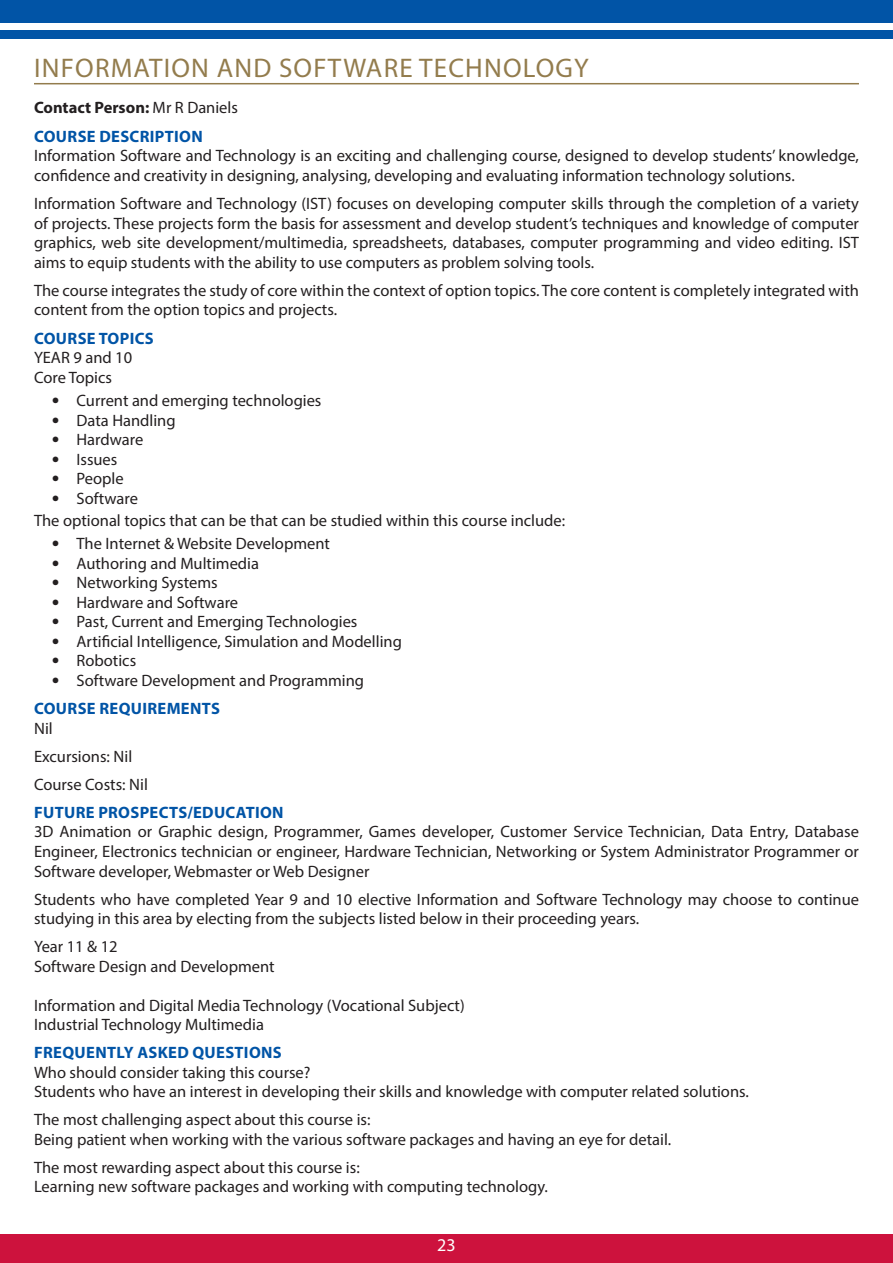
<style>
.page{position:relative;width:893px;height:1263px;background:#fff}
.page>*{position:absolute;margin:0;border:0;box-sizing:border-box;transform-origin:0 0}
.Heading_1{font:27px "Myriad Pro";letter-spacing:.045em;color:#937c4d}
.t1{font:18px "Myriad Pro";color:#fff}
.Paragraph_Body{font:16.5px/19.5px "Myriad Pro";color:#231f20}
.Paragrapaph_Semi_bol{font:16.5px "Myriad Pro";color:#231f20}
.Sub_Head_10{font:700 16.5px "Myriad Pro";letter-spacing:.02em;color:#0154a6}
.Paragraph_Body-2{font:700 16.5px "Myriad Pro";color:#231f20}
.s1{font-weight:400}
.s2{font-family:"Calibri";font-size:18px}
</style>
<div class="page">
<div style="left:0;top:1234px;width:893px;height:29px;background:#cd123d"></div>
<div style="left:0;top:0;width:893px;height:22px;background:#0154a6"></div>
<div style="left:0;top:31px;width:893px;height:8px;background:#0154a6"></div>
<hr style="left:34px;top:83px;width:825px;height:1px;background:#937c4d">
<p class="Heading_1" style="left:34px;top:51px;width:556px">INFORMATION AND SOFTWARE TECHNOLOGY</p>
<p class="Paragraph_Body-2" style="left:34px;top:97px;width:205px">Contact Person: <span class="s1">Mr R Daniels</span></p>
<p class="Sub_Head_10" style="left:34px;top:125px;width:170px">COURSE DESCRIPTION</p>
<p class="Paragraph_Body" style="left:34px;top:146px;width:826px">Information Software and Technology is an exciting and challenging course, designed to develop students’ knowledge, confidence and creativity in designing, analysing, developing and evaluating information technology solutions.</p>
<p class="Paragraph_Body" style="left:34px;top:193px;width:826px;text-align:justify">Information Software and Technology (IST) focuses on developing computer skills through the completion of a variety of projects. These projects form the basis for assessment and develop student’s techniques and knowledge of computer graphics, web site development/multimedia, spreadsheets, databases, computer programming and video editing. IST aims to equip students with the ability to use computers as problem solving tools.</p>
<p class="Paragraph_Body" style="left:34px;top:280px;width:826px">The course integrates the study of core within the context of option topics. The core content is completely integrated with content from the option topics and projects.</p>
<p class="Sub_Head_10" style="left:34px;top:327px;width:121px">COURSE TOPICS</p>
<p class="Paragrapaph_Semi_bol" style="left:34px;top:347px;width:100px">YEAR 9 and 10</p>
<p class="Paragraph_Body" style="left:34px;top:367px;width:80px">Core Topics</p>
<p class="Paragraph_Body" style="left:51px;top:391px;width:272px"><span class="s2">•</span> Current and emerging technologies</p>
<p class="Paragraph_Body" style="left:51px;top:410px;width:126px"><span class="s2">•</span> Data Handling</p>
<p class="Paragraph_Body" style="left:51px;top:430px;width:94px"><span class="s2">•</span> Hardware</p>
<p class="Paragraph_Body" style="left:51px;top:449px;width:68px"><span class="s2">•</span> Issues</p>
<p class="Paragraph_Body" style="left:51px;top:469px;width:74px"><span class="s2">•</span> People</p>
<p class="Paragraph_Body" style="left:51px;top:488px;width:88px"><span class="s2">•</span> Software</p>
<p class="Paragraph_Body" style="left:34px;top:510px;width:533px">The optional topics that can be that can be studied within this course include:</p>
<p class="Paragraph_Body" style="left:51px;top:534px;width:280px"><span class="s2">•</span> The Internet &amp; Website Development</p>
<p class="Paragraph_Body" style="left:51px;top:553px;width:210px"><span class="s2">•</span> Authoring and Multimedia</p>
<p class="Paragraph_Body" style="left:51px;top:573px;width:168px"><span class="s2">•</span> Networking Systems</p>
<p class="Paragraph_Body" style="left:51px;top:592px;width:189px"><span class="s2">•</span> Hardware and Software</p>
<p class="Paragraph_Body" style="left:51px;top:612px;width:308px"><span class="s2">•</span> Past, Current and Emerging Technologies</p>
<p class="Paragraph_Body" style="left:51px;top:631px;width:352px"><span class="s2">•</span> Artificial Intelligence, Simulation and Modelling</p>
<p class="Paragraph_Body" style="left:51px;top:651px;width:87px"><span class="s2">•</span> Robotics</p>
<p class="Paragraph_Body" style="left:51px;top:670px;width:315px"><span class="s2">•</span> Software Development and Programming</p>
<p class="Sub_Head_10" style="left:34px;top:698px;width:187px">COURSE REQUIREMENTS</p>
<p class="Paragraph_Body" style="left:34px;top:718px;width:20px">Nil</p>
<p class="Paragraph_Body" style="left:34px;top:746px;width:100px">Excursions: Nil</p>
<p class="Paragraph_Body" style="left:34px;top:774px;width:115px">Course Costs: Nil</p>
<p class="Sub_Head_10" style="left:34px;top:802px;width:251px">FUTURE PROSPECTS/EDUCATION</p>
<p class="Paragraph_Body" style="left:34px;top:822px;width:826px;text-align:justify">3D Animation or Graphic design, Programmer, Games developer, Customer Service Technician, Data Entry, Database Engineer, Electronics technician or engineer, Hardware Technician, Networking or System Administrator Programmer or Software developer, Webmaster or Web Designer</p>
<p class="Paragraph_Body" style="left:34px;top:889px;width:826px">Students who have completed Year 9 and 10 elective Information and Software Technology may choose to continue studying in this area by electing from the subjects listed below in their proceeding years.</p>
<p class="Paragrapaph_Semi_bol" style="left:34px;top:936px;width:85px">Year 11 &amp; 12</p>
<p class="Paragraph_Body" style="left:34px;top:956px;width:242px">Software Design and Development</p>
<p class="Paragraph_Body" style="left:34px;top:995px;width:432px">Information and Digital Media Technology (Vocational Subject)</p>
<p class="Paragraph_Body" style="left:34px;top:1014px;width:231px">Industrial Technology Multimedia</p>
<p class="Sub_Head_10" style="left:34px;top:1042px;width:249px">FREQUENTLY ASKED QUESTIONS</p>
<p class="Paragrapaph_Semi_bol" style="left:34px;top:1062px;width:278px">Who should consider taking this course?</p>
<p class="Paragraph_Body" style="left:34px;top:1082px;width:716px">Students who have an interest in developing their skills and knowledge with computer related solutions.</p>
<p class="Paragrapaph_Semi_bol" style="left:34px;top:1109px;width:338px">The most challenging aspect about this course is:</p>
<p class="Paragraph_Body" style="left:34px;top:1129px;width:639px">Being patient when working with the various software packages and having an eye for detail.</p>
<p class="Paragrapaph_Semi_bol" style="left:34px;top:1157px;width:327px">The most rewarding aspect about this course is:</p>
<p class="Paragraph_Body" style="left:34px;top:1177px;width:515px">Learning new software packages and working with computing technology.</p>
<p class="t1" style="left:437px;top:1233px;width:20px">23</p>
</div>
